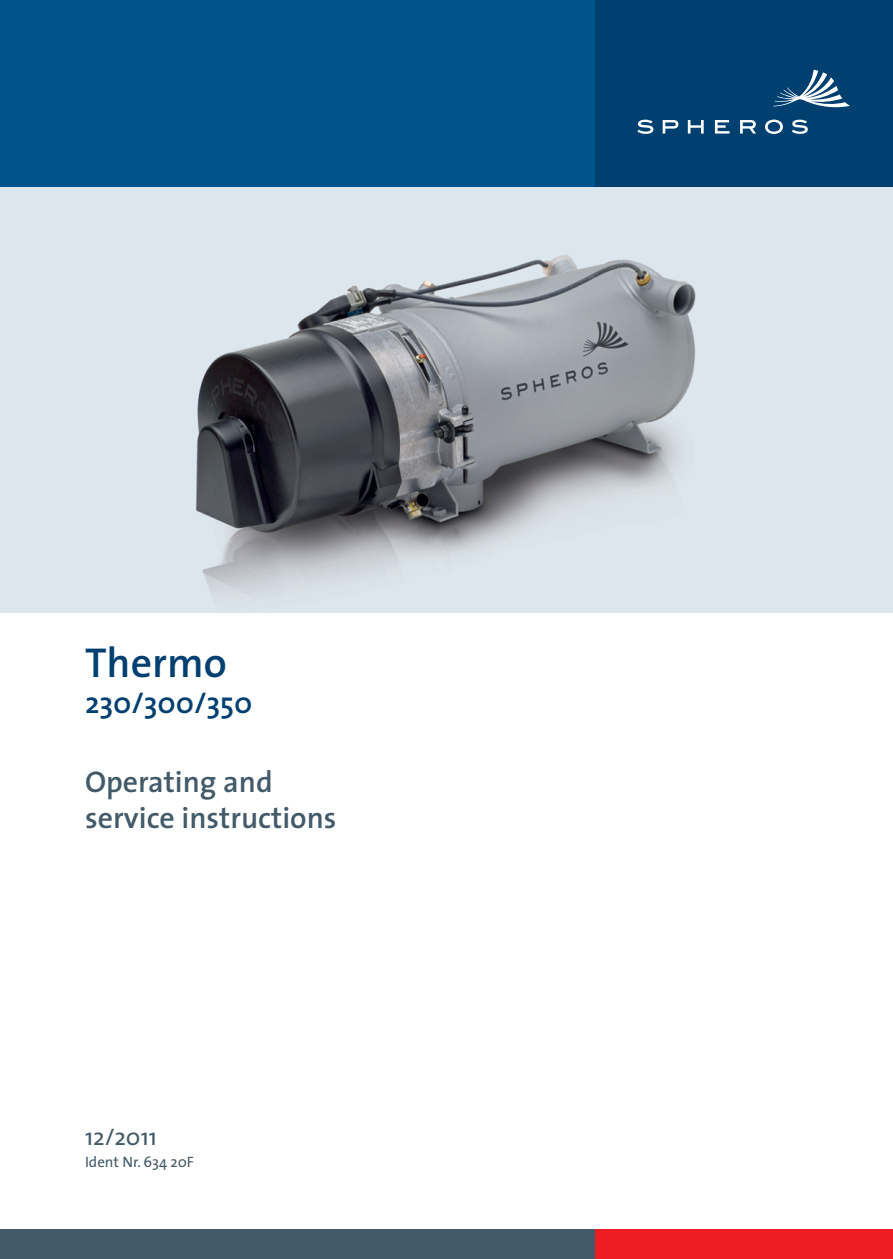
<style>
.page{position:relative;width:893px;height:1259px;background:#fff}
.page>*{position:absolute;margin:0;border:0;box-sizing:border-box;transform-origin:0 0}
.t1{font:600 42px "The Sans";color:#004071}
.t2{font:600 30px/36px "The Sans";color:#425a69}
.t3{font:600 30px "The Sans";color:#004071}
.t4{font:24px "The Sans";color:#425a69}
.t5{font:15px "The Sans";color:#425a69}
</style>
<div class="page">
<div style="left:0;top:1229px;width:595px;height:30px;background:#425a69"></div>
<div style="left:595px;top:1229px;width:298px;height:30px;background:#ee1d23"></div>
<div style="left:595px;top:0;width:298px;height:187px;background:#004071"></div>
<div style="left:0;top:0;width:595px;height:187px;background:#00548e"></div>
<img style="left:0;top:187px;width:893px;height:426px">
<svg style="left:637px;top:120px;width:16px;height:14px"></svg>
<svg style="left:663px;top:120px;width:15px;height:14px"></svg>
<svg style="left:688px;top:120px;width:16px;height:14px"></svg>
<svg style="left:715px;top:120px;width:15px;height:14px"></svg>
<svg style="left:740px;top:120px;width:16px;height:14px"></svg>
<svg style="left:765px;top:120px;width:18px;height:14px"></svg>
<svg style="left:792px;top:120px;width:16px;height:14px"></svg>
<svg style="left:773px;top:70px;width:77px;height:38px"></svg>
<h1 class="t1" style="left:85px;top:648px;width:143px">Thermo</h1>
<p class="t3" style="left:85px;top:693px;width:169px">230/300/350</p>
<p class="t2" style="left:85px;top:768px;width:253px">Operating and service instructions</p>
<p class="t4" style="left:85px;top:1128px;width:73px">12/2011</p>
<p class="t5" style="left:85px;top:1156px;width:110px">Ident Nr. 634 20F</p>
</div>
